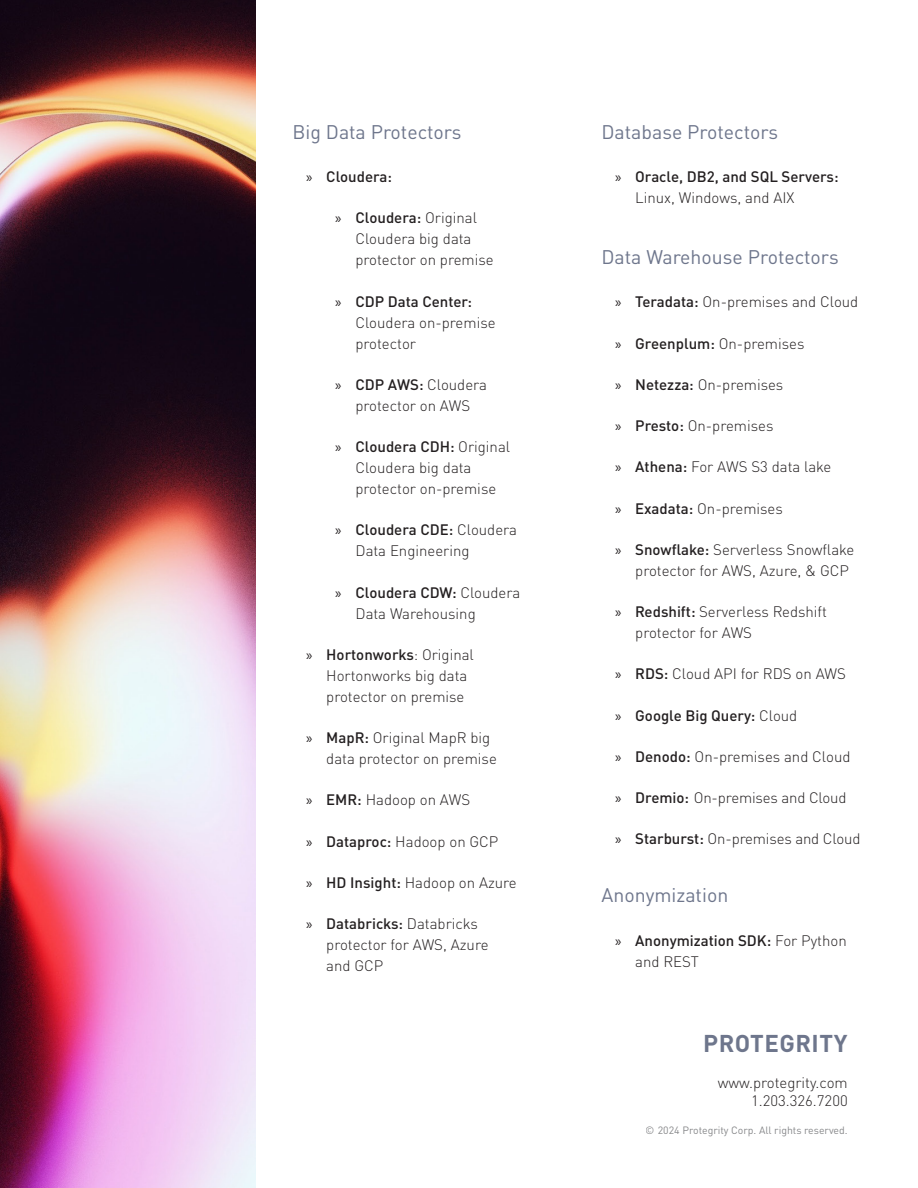
<style>
.page{position:relative;width:918px;height:1188px;background:#fff}
.page>*{position:absolute;margin:0;border:0;box-sizing:border-box;transform-origin:0 0}
.t1{font:700 24px "DIN Pro";letter-spacing:.02em;color:#6e768c}
.t2{font:19.5px "DIN Pro";color:#6e768c}
.t3{font:300 15px/21px "DIN Pro";color:#231f20}
.t4{font:500 15px/21px "DIN Pro";color:#231f20}
.t5{font:10.5px "DIN Pro";color:#5f6063}
.s1{font-family:"Myriad Pro";font-weight:400}
.s2{font-weight:500}
.s3{font-weight:300}
</style>
<div class="page">
<img style="left:0;top:0;width:256px;height:1188px">
<p class="t2" style="left:292px;top:116px;width:171px">Big Data Protectors</p>
<p class="t4" style="left:306px;top:165px;width:88px"><span class="s1">»</span> Cloudera:</p>
<p class="t3" style="left:356px;top:206px;width:140px;text-indent:-20px"><span class="s1">»</span> <span class="s2">Cloudera:</span> Original<br>Cloudera big data protector on premise</p>
<p class="t3" style="left:356px;top:289px;width:142px;text-indent:-20px"><span class="s1">»</span> <span class="s2">CDP Data Center:<br></span>Cloudera on-premise protector</p>
<p class="t3" style="left:335px;top:373px;width:153px;text-align:center"><span class="s1">»</span> <span class="s2">CDP AWS:</span> Cloudera protector on AWS</p>
<p class="t3" style="left:356px;top:435px;width:156px;text-indent:-20px"><span class="s1">»</span> <span class="s2">Cloudera CDH:</span> Original<br>Cloudera big data protector on-premise</p>
<p class="t3" style="left:356px;top:518px;width:163px;text-indent:-20px"><span class="s1">»</span> <span class="s2">Cloudera CDE:</span> Cloudera<br>Data Engineering</p>
<p class="t3" style="left:356px;top:580px;width:166px;text-indent:-20px"><span class="s1">»</span> <span class="s2">Cloudera CDW:</span> Cloudera<br>Data Warehousing</p>
<p class="t3" style="left:326px;top:643px;width:149px;text-indent:-20px"><span class="s1">»</span> <span class="s2">Hortonworks</span>: Original<br>Hortonworks big data protector on premise</p>
<p class="t3" style="left:326px;top:726px;width:172px;text-indent:-20px"><span class="s1">»</span> <span class="s2">MapR:</span> Original MapR big data protector on premise</p>
<p class="t3" style="left:306px;top:788px;width:166px"><span class="s1">»</span> <span class="s2">EMR:</span> Hadoop on AWS</p>
<p class="t3" style="left:306px;top:829px;width:194px"><span class="s1">»</span> <span class="s2">Dataproc:</span> Hadoop on GCP</p>
<p class="t3" style="left:306px;top:871px;width:212px"><span class="s1">»</span> <span class="s2">HD Insight:</span> Hadoop on Azure</p>
<p class="t3" style="left:326px;top:912px;width:164px;text-indent:-20px"><span class="s1">»</span> <span class="s2">Databricks:</span> Databricks protector for AWS, Azure and GCP</p>
<p class="t2" style="left:602px;top:116px;width:178px">Database Protectors</p>
<p class="t4" style="left:635px;top:165px;width:205px;text-indent:-20px"><span class="s1">»</span> Oracle, DB2, and SQL Servers:<br><span class="s3">Linux, Windows, and AIX</span></p>
<p class="t2" style="left:602px;top:242px;width:239px">Data Warehouse Protectors</p>
<p class="t3" style="left:615px;top:290px;width:245px"><span class="s1">»</span> <span class="s2">Teradata:</span> On-premises and Cloud</p>
<p class="t3" style="left:615px;top:331px;width:191px"><span class="s1">»</span> <span class="s2">Greenplum:</span> On-premises</p>
<p class="t3" style="left:615px;top:373px;width:170px"><span class="s1">»</span> <span class="s2">Netezza:</span> On-premises</p>
<p class="t3" style="left:615px;top:414px;width:160px"><span class="s1">»</span> <span class="s2">Presto:</span> On-premises</p>
<p class="t3" style="left:615px;top:455px;width:218px"><span class="s1">»</span> <span class="s2">Athena:</span> For AWS S3 data lake</p>
<p class="t3" style="left:615px;top:496px;width:169px"><span class="s1">»</span> <span class="s2">Exadata:</span> On-premises</p>
<p class="t3" style="left:635px;top:538px;width:221px;text-indent:-20px"><span class="s1">»</span> <span class="s2">Snowflake:</span> Serverless Snowflake protector for AWS, Azure, &amp; GCP</p>
<p class="t3" style="left:635px;top:600px;width:193px;text-indent:-20px"><span class="s1">»</span> <span class="s2">Redshift:</span> Serverless Redshift protector for AWS</p>
<p class="t3" style="left:615px;top:662px;width:232px"><span class="s1">»</span> <span class="s2">RDS:</span> Cloud API for RDS on AWS</p>
<p class="t4" style="left:615px;top:703px;width:184px"><span class="s1">»</span> Google Big Query: <span class="s3">Cloud</span></p>
<p class="t3" style="left:615px;top:745px;width:237px"><span class="s1">»</span> <span class="s2">Denodo:</span> On-premises and Cloud</p>
<p class="t3" style="left:615px;top:786px;width:233px"><span class="s1">»</span> <span class="s2">Dremio:</span> On-premises and Cloud</p>
<p class="t3" style="left:615px;top:827px;width:247px"><span class="s1">»</span> <span class="s2">Starburst:</span> On-premises and Cloud</p>
<p class="t2" style="left:602px;top:880px;width:128px">Anonymization</p>
<p class="t4" style="left:635px;top:928px;width:213px;text-indent:-20px"><span class="s1">»</span> Anonymization SDK: <span class="s3">For Python and REST</span></p>
<p class="t1" style="left:703px;top:1024px;width:146px">PROTEGRITY</p>
<p class="t3" style="left:718px;top:1071px;width:132px">www.protegrity.com</p>
<p class="t3" style="left:751px;top:1089px;width:98px">1.203.326.7200</p>
<p class="t5" style="left:646px;top:1122px;width:203px">© 2024 Protegrity Corp. All rights reserved.</p>
</div>
